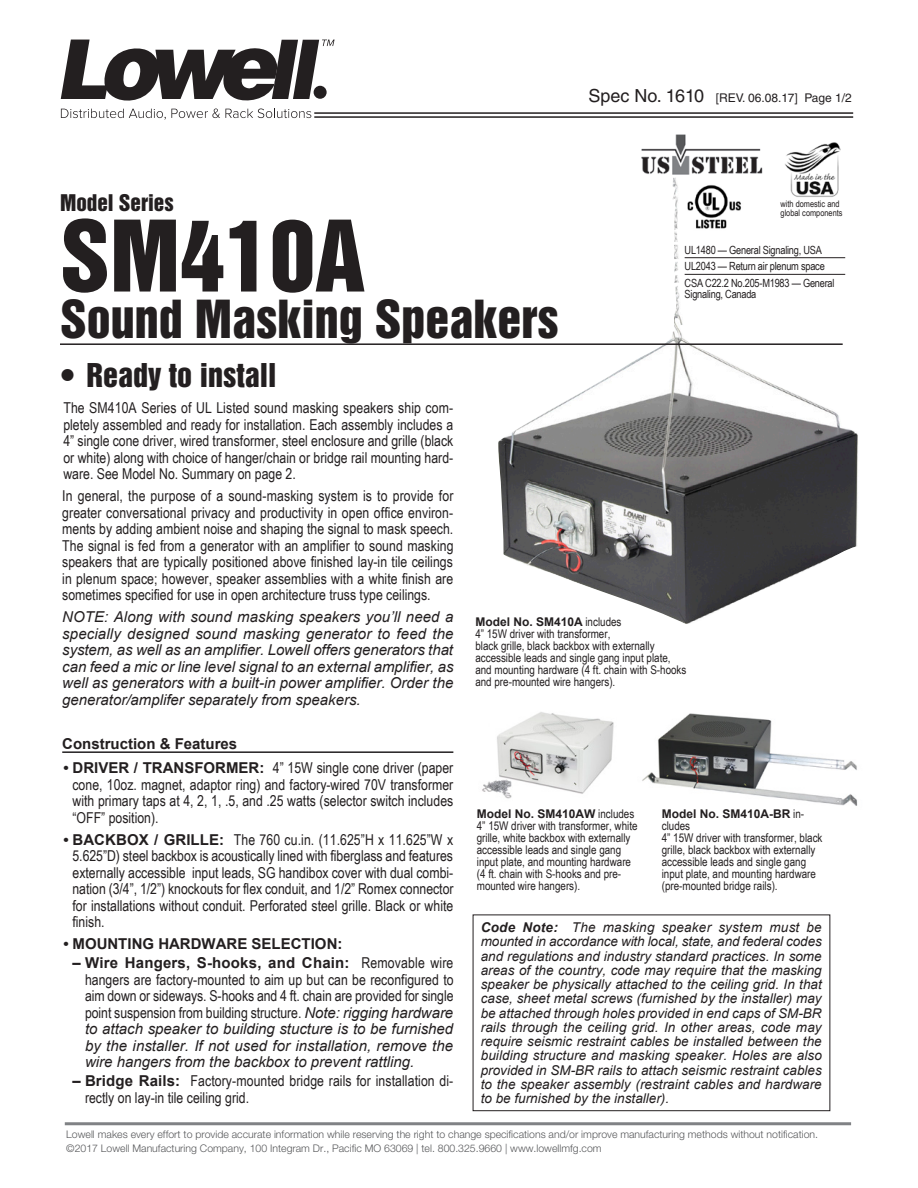
<style>
.page{position:relative;width:918px;height:1188px;background:#fff}
.page>*{position:absolute;margin:0;border:0;box-sizing:border-box;transform-origin:0 0}
.Product_-_Model_No{font:90px "Helvetica Inserat LT Std";color:#231f20}
.Product_-_Model_No-2{font:48px "Helvetica Inserat LT Std";color:#231f20}
.Product_-_Model_No-3{font:30px "Helvetica Inserat LT Std";color:#231f20}
.Product_-_Model_No-4{font:21px "Helvetica Inserat LT Std";color:#231f20}
.Subheads_18pt{font:15px/16.5px "Arial Narrow";color:#231f20;text-align:justify}
.Subheads_18pt-2{font:italic 15px/16.5px "Arial";color:#231f20;text-align:justify}
.Paragraph_titles{font:700 15px "Arial";color:#231f20}
.Subheads_18pt-3{font:italic 13.5px/14.2px "Arial";color:#231f20;text-align:justify}
.Labels{font:12px/12px "Arial Narrow";color:#231f20}
.Labels-2{font:700 12px/12px "Arial";color:#231f20}
.Page_-_Spec_No{font:12px "Helvetica LT Std";color:#231f20}
.Labels-3{font:11.25px/11.2px "Arial Narrow";letter-spacing:-.02em;color:#231f20}
.t1{font:300 10.5px/14.2px "Helvetica Neue LT Std";color:#57585a}
.Labels-4{font:9px "Arial Narrow";color:#231f20}
.s1{font-size:18px}
.s2{font-family:"Arial";font-weight:700}
.s3{font-family:"Arial";font-style:italic}
.s4{font-family:"Arial Narrow";font-weight:400}
.s5{font-weight:700}
</style>
<div class="page">
<hr style="left:314px;top:112px;width:539px;height:2px;background:#231f20">
<hr style="left:314px;top:116px;width:539px;height:2px;background:#231f20">
<svg style="left:61px;top:109px;width:250px;height:10px"></svg>
<svg style="left:61px;top:40px;width:274px;height:61px"></svg>
<hr style="left:65px;top:1122px;width:786px;height:3px;background:#808285">
<div style="left:473px;top:915px;width:357px;height:196px;border:1px solid #231f20"></div>
<img style="left:642px;top:713px;width:216px;height:93px">
<img style="left:498px;top:178px;width:360px;height:446px">
<hr style="left:62px;top:751px;width:391px;height:2px;background:#231f20">
<hr style="left:60px;top:343px;width:783px;height:2px;background:#231f20">
<img style="left:641px;top:134px;width:122px;height:41px">
<img style="left:683px;top:181px;width:62px;height:51px">
<img style="left:785px;top:142px;width:55px;height:56px">
<img style="left:482px;top:712px;width:132px;height:87px">
<hr style="left:685px;top:257px;width:160px;height:1px;background:#231f20">
<hr style="left:685px;top:274px;width:160px;height:1px;background:#231f20">
<p class="Page_-_Spec_No" style="left:589px;top:91px;width:265px"><span class="s1">Spec No. 1610</span> [REV. 06.08.17] Page 1/2</p>
<p class="Product_-_Model_No-4" style="left:60px;top:190px;width:115px">Model Series</p>
<p class="Product_-_Model_No" style="left:60px;top:202px;width:307px">SM410A</p>
<p class="Product_-_Model_No-2" style="left:60px;top:290px;width:500px">Sound Masking Speakers</p>
<p class="Product_-_Model_No-3" style="left:60px;top:358px;width:218px">• Ready to install</p>
<p class="Labels-4" style="left:781px;top:198px;width:61px">with domestic and</p>
<p class="Labels-4" style="left:781px;top:207px;width:63px">global components</p>
<p class="Labels-3" style="left:685px;top:244px;width:139px">UL1480 — General Signaling, USA</p>
<p class="Labels-3" style="left:685px;top:260px;width:142px">UL2043 — Return air plenum space</p>
<p class="Labels-3" style="left:685px;top:277px;width:151px">CSA C22.2 No.205-M1983 — General<br>Signaling, Canada</p>
<p class="Subheads_18pt" style="left:63px;top:399px;width:391px">The SM410A Series of UL Listed sound masking speakers ship com&shy;pletely assembled and ready for installation. Each assembly includes a 4” single cone driver, wired transformer, steel enclosure and grille (black or white) along with choice of hanger/chain or bridge rail mounting hard&shy;ware. See Model No. Summary on page 2.</p>
<p class="Subheads_18pt" style="left:62px;top:487px;width:393px">In general, the purpose of a sound-masking system is to provide for greater conversational privacy and productivity in open office environ&shy;ments by adding ambient noise and shaping the signal to mask speech.<br>The signal is fed from a generator with an amplifier to sound masking speakers that are typically positioned above finished lay-in tile ceilings in plenum space; however, speaker assemblies with a white finish are sometimes specified for use in open architecture truss type ceilings.</p>
<p class="Subheads_18pt-2" style="left:62px;top:609px;width:393px">NOTE: Along with sound masking speakers you’ll need a specially designed sound masking generator to feed the system, as well as an amplifier. Lowell offers generators that can feed a mic or line level signal to an external amplifier, as well as generators with a built-in power amplifier. Order the generator/amplifer separately from speakers.</p>
<p class="Paragraph_titles" style="left:62px;top:733px;width:177px">Construction &amp; Features</p>
<p class="Subheads_18pt" style="left:73px;top:759px;width:382px;text-indent:-9px"><span class="s2">• DRIVER / TRANSFORMER:</span> 4” 15W single cone driver (paper cone, 10oz. magnet, adaptor ring) and factory-wired 70V transformer with primary taps at 4, 2, 1, .5, and .25 watts (selector switch includes “OFF” position).</p>
<p class="Subheads_18pt" style="left:73px;top:830px;width:383px;text-indent:-9px"><span class="s2">• BACKBOX / GRILLE:</span> The 760 cu.in. (11.625”H x 11.625”W x 5.625”D) steel backbox is acoustically lined with fiberglass and features externally accessible input leads, SG handibox cover with dual combi&shy;nation (3/4”, 1/2”) knockouts for flex conduit, and 1/2” Romex connector for installations without conduit. Perforated steel grille. Black or white finish.</p>
<p class="Paragraph_titles" style="left:63px;top:934px;width:281px">• MOUNTING HARDWARE SELECTION:</p>
<p class="Subheads_18pt" style="left:85px;top:954px;width:370px;text-indent:-13px"><span class="s2">– Wire Hangers, S-hooks, and Chain:</span> Removable wire hangers are factory-mounted to aim up but can be reconfigured to aim down or sideways. S-hooks and 4 ft. chain are provided for single point suspension from building structure. <span class="s3">Note: rigging hardware to attach speaker to building stucture is to be furnished by the installer. If not used for installation, remove the wire hangers from the backbox to prevent rattling.</span></p>
<p class="Subheads_18pt" style="left:85px;top:1072px;width:370px;text-indent:-13px"><span class="s2">– Bridge Rails:</span> Factory-mounted bridge rails for installation di&shy;rectly on lay-in tile ceiling grid.</p>
<p class="Labels-2" style="left:475px;top:616px;width:148px">Model No. SM410A <span class="s4">includes</span></p>
<p class="Labels" style="left:475px;top:628px;width:137px">4” 15W driver with transformer,</p>
<p class="Labels" style="left:475px;top:640px;width:181px">black grille, black backbox with externally</p>
<p class="Labels" style="left:475px;top:652px;width:197px">accessible leads and single gang input plate,</p>
<p class="Labels" style="left:475px;top:664px;width:213px">and mounting hardware (4 ft. chain with S-hooks and pre-mounted wire hangers).</p>
<p class="Labels-2" style="left:477px;top:808px;width:159px">Model No. SM410AW <span class="s4">includes</span></p>
<p class="Labels" style="left:477px;top:820px;width:162px">4” 15W driver with transformer, white grille, white backbox with externally accessible leads and single gang input plate, and mounting hardware (4 ft. chain with S-hooks and pre&shy;mounted wire hangers).</p>
<p class="Labels-2" style="left:662px;top:808px;width:144px">Model No. SM410A-BR <span class="s4">in&shy;cludes</span></p>
<p class="Labels" style="left:662px;top:832px;width:162px">4” 15W driver with transformer, black grille, black backbox with externally accessible leads and single gang input plate, and mounting hardware (pre-mounted bridge rails).</p>
<p class="Subheads_18pt-3" style="left:481px;top:920px;width:343px"><span class="s5">Code Note:</span> The masking speaker system must be mounted in accordance with local, state, and federal codes and regulations and industry standard practices. In some areas of the country, code may require that the masking speaker be physically attached to the ceiling grid. In that case, sheet metal screws (furnished by the installer) may be attached through holes provided in end caps of SM-BR rails through the ceiling grid. In other areas, code may require seismic restraint cables be installed between the building structure and masking speaker. Holes are also provided in SM-BR rails to attach seismic restraint cables to the speaker assembly (restraint cables and hardware to be furnished by the installer).</p>
<p class="t1" style="left:66px;top:1127px;width:753px">Lowell makes every effort to provide accurate information while reserving the right to change specifications and/or improve manufacturing methods without notification. ©2017 Lowell Manufacturing Company, 100 Integram Dr., Pacific MO 63069 | tel. 800.325.9660 | www.lowellmfg.com</p>
</div>
